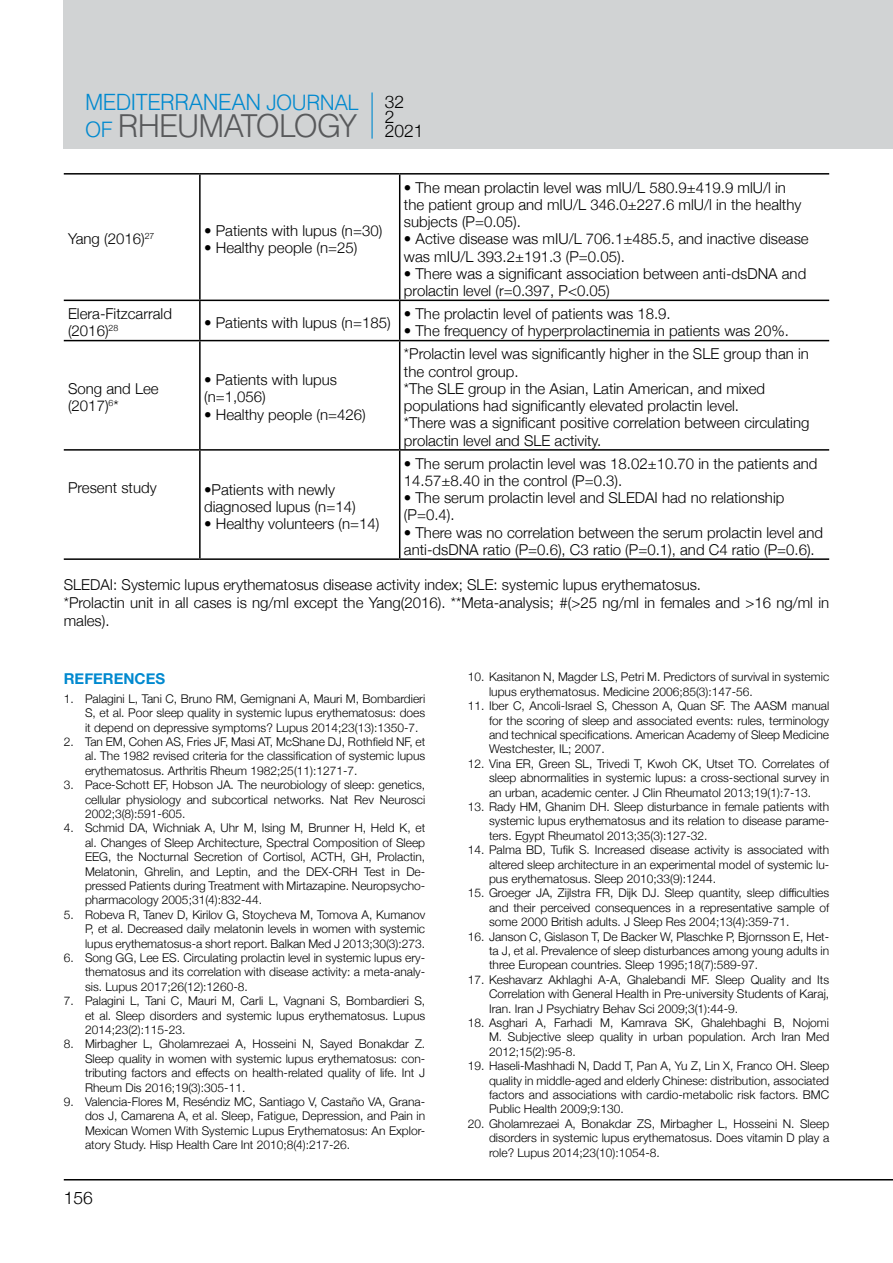
<style>
.page{position:relative;width:893px;height:1263px;background:#fff}
.page>*{position:absolute;margin:0;border:0;box-sizing:border-box;transform-origin:0 0}
.t1{font:31.2px "UB Helvetica Light";letter-spacing:-.025em;color:#58595b}
.t2{font:22.2px "UB Helvetica Light";letter-spacing:-.02em;color:#0089cf}
.t3{font:300 17.4px/15px "Helvetica Neue";color:#000}
.t4{font:300 15px/17.2px "Helvetica Neue";color:#000}
.t5{font:700 15px "Helvetica Neue";color:#0089cf}
.t6{font:300 12px/14.4px "Helvetica Neue";color:#000;text-align:justify}
.s1{font-size:21px}
.s2{font-size:21px;color:#0089cf}
</style>
<div class="page">
<hr style="left:64px;top:1179px;width:829px;height:1px;background:#000">
<div style="left:64px;top:0;width:829px;height:149px;background:#d1d3d4"></div>
<hr style="left:371px;top:92px;width:2px;height:47px;background:#0089cf">
<hr style="left:64px;top:173px;width:136px;height:2px;background:#000">
<hr style="left:200px;top:173px;width:200px;height:2px;background:#000">
<hr style="left:199px;top:175px;width:2px;height:125px;background:#000">
<hr style="left:400px;top:173px;width:429px;height:2px;background:#000">
<hr style="left:399px;top:175px;width:1px;height:125px;background:#000">
<hr style="left:64px;top:300px;width:136px;height:1px;background:#000">
<hr style="left:200px;top:300px;width:200px;height:1px;background:#000">
<hr style="left:199px;top:301px;width:2px;height:39px;background:#000">
<hr style="left:400px;top:300px;width:429px;height:1px;background:#000">
<hr style="left:399px;top:301px;width:1px;height:39px;background:#000">
<hr style="left:64px;top:340px;width:136px;height:1px;background:#000">
<hr style="left:200px;top:340px;width:200px;height:1px;background:#000">
<hr style="left:199px;top:341px;width:2px;height:108px;background:#000">
<hr style="left:400px;top:340px;width:429px;height:1px;background:#000">
<hr style="left:399px;top:341px;width:1px;height:108px;background:#000">
<hr style="left:64px;top:449px;width:136px;height:2px;background:#000">
<hr style="left:200px;top:449px;width:200px;height:2px;background:#000">
<hr style="left:199px;top:451px;width:2px;height:107px;background:#000">
<hr style="left:400px;top:449px;width:429px;height:2px;background:#000">
<hr style="left:399px;top:451px;width:1px;height:107px;background:#000">
<hr style="left:64px;top:558px;width:136px;height:2px;background:#000">
<hr style="left:200px;top:558px;width:200px;height:2px;background:#000">
<hr style="left:400px;top:558px;width:429px;height:2px;background:#000">
<h2 class="t2" style="left:85px;top:89px;width:275px">MEDITERRANEAN <span class="s1">JOURNAL</span></h2>
<h1 class="t1" style="left:85px;top:107px;width:273px"><span class="s2">OF</span> RHEUMATOLOGY</h1>
<h3 class="t3" style="left:385px;top:93px;width:40px">32<br>2<br>2021</h3>
<p class="t4" style="left:68px;top:229px;width:88px">Yang (2016)<sup>27</sup></p>
<p class="t4" style="left:204px;top:221px;width:180px">• Patients with lupus (n=30)</p>
<p class="t4" style="left:204px;top:238px;width:155px">• Healthy people (n=25)</p>
<p class="t4" style="left:68px;top:304px;width:105px">Elera-Fitzcarrald (2016)<sup>28</sup></p>
<p class="t4" style="left:204px;top:313px;width:188px">• Patients with lupus (n=185)</p>
<p class="t4" style="left:68px;top:379px;width:92px">Song and Lee (2017)<sup>6</sup>*</p>
<p class="t4" style="left:204px;top:370px;width:135px">• Patients with lupus (n=1,056)</p>
<p class="t4" style="left:204px;top:405px;width:163px">• Healthy people (n=426)</p>
<p class="t4" style="left:404px;top:177px;width:399px">• The mean prolactin level was mIU/L 580.9±419.9 mlU/l in the patient group and mIU/L 346.0±227.6 mlU/l in the healthy subjects (P=0.05).</p>
<p class="t4" style="left:404px;top:229px;width:406px">• Active disease was mIU/L 706.1±485.5, and inactive disease was mIU/L 393.2±191.3 (P=0.05).</p>
<p class="t4" style="left:404px;top:264px;width:404px">• There was a significant association between anti-dsDNA and prolactin level (r=0.397, P&lt;0.05)</p>
<p class="t4" style="left:404px;top:304px;width:268px">• The prolactin level of patients was 18.9.</p>
<p class="t4" style="left:404px;top:321px;width:386px">• The frequency of hyperprolactinemia in patients was 20%.</p>
<p class="t4" style="left:404px;top:344px;width:407px">*Prolactin level was significantly higher in the SLE group than in the control group.<br>*The SLE group in the Asian, Latin American, and mixed populations had significantly elevated prolactin level.<br>*There was a significant positive correlation between circulating prolactin level and SLE activity.</p>
<p class="t4" style="left:404px;top:454px;width:415px">• The serum prolactin level was 18.02±10.70 in the patients and<br>14.57±8.40 in the control (P=0.3).</p>
<p class="t4" style="left:404px;top:488px;width:382px">• The serum prolactin level and SLEDAI had no relationship (P=0.4).</p>
<p class="t4" style="left:404px;top:523px;width:421px">• There was no correlation between the serum prolactin level and anti-dsDNA ratio (P=0.6), C3 ratio (P=0.1), and C4 ratio (P=0.6).</p>
<p class="t4" style="left:64px;top:574px;width:767px;line-height:18px">SLEDAI: Systemic lupus erythematosus disease activity index; SLE: systemic lupus erythematosus.<br>*Prolactin unit in all cases is ng/ml except the Yang(2016). **Meta-analysis; #(&gt;25 ng/ml in females and &gt;16 ng/ml in males).</p>
<p class="t4" style="left:68px;top:478px;width:90px">Present study</p>
<p class="t4" style="left:204px;top:479px;width:153px">•Patients with newly diagnosed lupus (n=14)</p>
<p class="t4" style="left:204px;top:514px;width:177px">• Healthy volunteers (n=14)</p>
<p class="t5" style="left:64px;top:667px;width:103px">REFERENCES</p>
<p class="t6" style="left:85px;top:690px;width:342px;text-indent:-21px">1. Palagini L, Tani C, Bruno RM, Gemignani A, Mauri M, Bombardieri S, et al. Poor sleep quality in systemic lupus erythematosus: does it depend on depressive symptoms? Lupus 2014;23(13):1350-7.</p>
<p class="t6" style="left:85px;top:734px;width:342px;text-indent:-21px">2. Tan EM, Cohen AS, Fries JF, Masi AT, McShane DJ, Rothfield NF, et al. The 1982 revised criteria for the classification of systemic lupus erythematosus. Arthritis Rheum 1982;25(11):1271-7.</p>
<p class="t6" style="left:85px;top:777px;width:342px;text-indent:-21px">3. Pace-Schott EF, Hobson JA. The neurobiology of sleep: genetics, cellular physiology and subcortical networks. Nat Rev Neurosci 2002;3(8):591-605.</p>
<p class="t6" style="left:85px;top:820px;width:342px;text-indent:-21px">4. Schmid DA, Wichniak A, Uhr M, Ising M, Brunner H, Held K, et al. Changes of Sleep Architecture, Spectral Composition of Sleep EEG, the Nocturnal Secretion of Cortisol, ACTH, GH, Prolactin, Melatonin, Ghrelin, and Leptin, and the DEX-CRH Test in De&shy;pressed Patients during Treatment with Mirtazapine. Neuropsycho&shy;pharmacology 2005;31(4):832-44.</p>
<p class="t6" style="left:85px;top:906px;width:342px;text-indent:-21px">5. Robeva R, Tanev D, Kirilov G, Stoycheva M, Tomova A, Kumanov P, et al. Decreased daily melatonin levels in women with systemic lupus erythematosus-a short report. Balkan Med J 2013;30(3):273.</p>
<p class="t6" style="left:85px;top:950px;width:342px;text-indent:-21px">6. Song GG, Lee ES. Circulating prolactin level in systemic lupus ery&shy;thematosus and its correlation with disease activity: a meta-analy&shy;sis. Lupus 2017;26(12):1260-8.</p>
<p class="t6" style="left:85px;top:993px;width:342px;text-indent:-21px">7. Palagini L, Tani C, Mauri M, Carli L, Vagnani S, Bombardieri S, et al. Sleep disorders and systemic lupus erythematosus. Lupus 2014;23(2):115-23.</p>
<p class="t6" style="left:85px;top:1036px;width:342px;text-indent:-21px">8. Mirbagher L, Gholamrezaei A, Hosseini N, Sayed Bonakdar Z.<br>Sleep quality in women with systemic lupus erythematosus: con&shy;tributing factors and effects on health-related quality of life. Int J Rheum Dis 2016;19(3):305-11.</p>
<p class="t6" style="left:85px;top:1094px;width:342px;text-indent:-21px">9. Valencia-Flores M, Reséndiz MC, Santiago V, Castaño VA, Grana&shy;dos J, Camarena A, et al. Sleep, Fatigue, Depression, and Pain in Mexican Women With Systemic Lupus Erythematosus: An Explor&shy;atory Study. Hisp Health Care Int 2010;8(4):217-26.</p>
<h3 class="t3" style="left:64px;top:1189px;width:31px">156</h3>
<p class="t6" style="left:489px;top:669px;width:342px;text-indent:-21px">10. Kasitanon N, Magder LS, Petri M. Predictors of survival in systemic lupus erythematosus. Medicine 2006;85(3):147-56.</p>
<p class="t6" style="left:489px;top:698px;width:342px;text-indent:-21px">11. Iber C, Ancoli-Israel S, Chesson A, Quan SF. The AASM manual for the scoring of sleep and associated events: rules, terminology and technical specifications. American Academy of Sleep Medicine Westchester, IL; 2007.</p>
<p class="t6" style="left:489px;top:755px;width:342px;text-indent:-21px">12. Vina ER, Green SL, Trivedi T, Kwoh CK, Utset TO. Correlates of sleep abnormalities in systemic lupus: a cross-sectional survey in an urban, academic center. J Clin Rheumatol 2013;19(1):7-13.</p>
<p class="t6" style="left:489px;top:799px;width:342px;text-indent:-21px">13. Rady HM, Ghanim DH. Sleep disturbance in female patients with systemic lupus erythematosus and its relation to disease parame&shy;ters. Egypt Rheumatol 2013;35(3):127-32.</p>
<p class="t6" style="left:489px;top:842px;width:342px;text-indent:-21px">14. Palma BD, Tufik S. Increased disease activity is associated with altered sleep architecture in an experimental model of systemic lu&shy;pus erythematosus. Sleep 2010;33(9):1244.</p>
<p class="t6" style="left:489px;top:885px;width:342px;text-indent:-21px">15. Groeger JA, Zijlstra FR, Dijk DJ. Sleep quantity, sleep difficulties and their perceived consequences in a representative sample of some 2000 British adults. J Sleep Res 2004;13(4):359-71.</p>
<p class="t6" style="left:489px;top:928px;width:342px;text-indent:-21px">16. Janson C, Gislason T, De Backer W, Plaschke P, Bjornsson E, Het&shy;ta J, et al. Prevalence of sleep disturbances among young adults in three European countries. Sleep 1995;18(7):589-97.</p>
<p class="t6" style="left:489px;top:971px;width:342px;text-indent:-21px">17. Keshavarz Akhlaghi A-A, Ghalebandi MF. Sleep Quality and Its Correlation with General Health in Pre-university Students of Karaj, Iran. Iran J Psychiatry Behav Sci 2009;3(1):44-9.</p>
<p class="t6" style="left:489px;top:1015px;width:342px;text-indent:-21px">18. Asghari A, Farhadi M, Kamrava SK, Ghalehbaghi B, Nojomi M. Subjective sleep quality in urban population. Arch Iran Med 2012;15(2):95-8.</p>
<p class="t6" style="left:489px;top:1058px;width:342px;text-indent:-21px">19. Haseli-Mashhadi N, Dadd T, Pan A, Yu Z, Lin X, Franco OH. Sleep quality in middle-aged and elderly Chinese: distribution, associated factors and associations with cardio-metabolic risk factors. BMC Public Health 2009;9:130.</p>
<p class="t6" style="left:489px;top:1115px;width:342px;text-indent:-21px">20. Gholamrezaei A, Bonakdar ZS, Mirbagher L, Hosseini N. Sleep disorders in systemic lupus erythematosus. Does vitamin D play a role? Lupus 2014;23(10):1054-8.</p>
</div>
